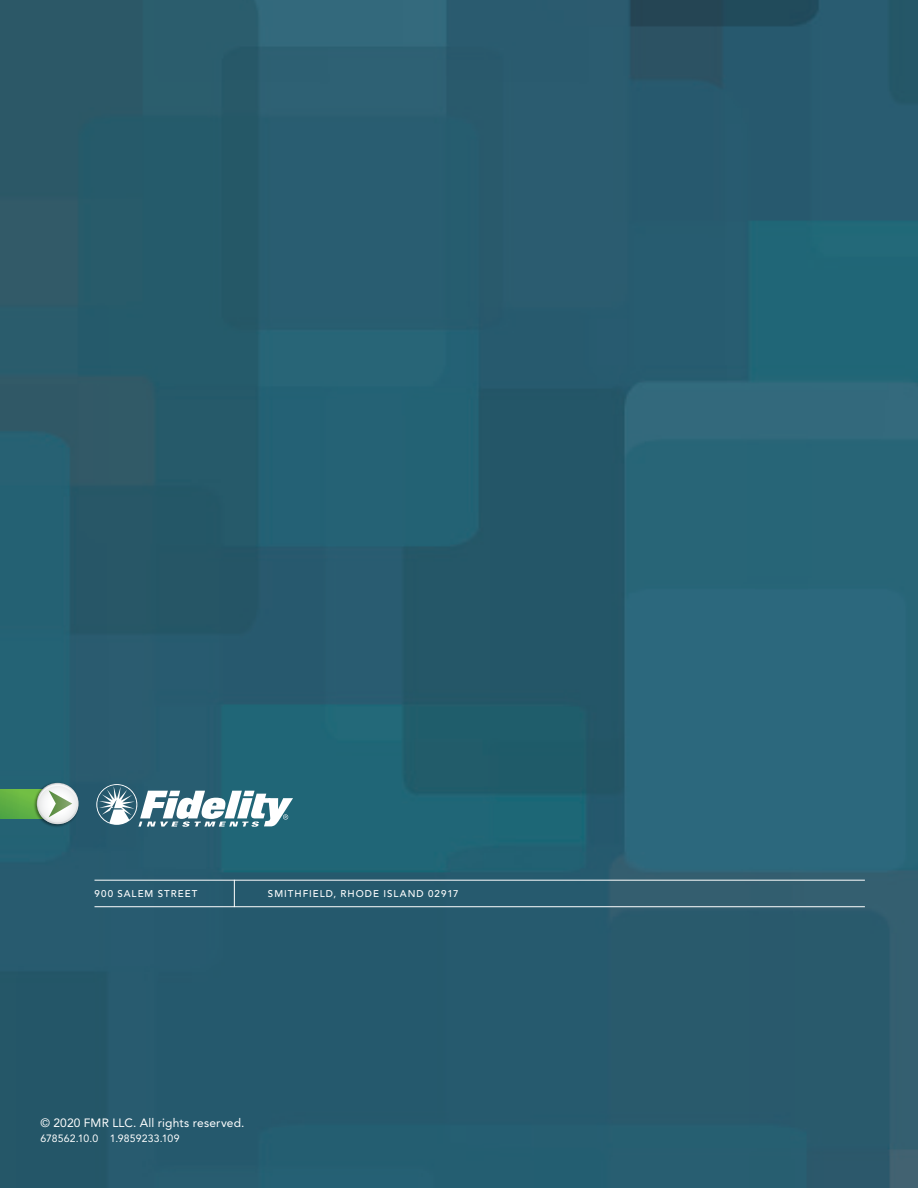
<style>
.page{position:relative;width:918px;height:1188px;background:#fff}
.page>*{position:absolute;margin:0;border:0;box-sizing:border-box;transform-origin:0 0}
.t1{font:12px "Avenir";letter-spacing:.015em;color:#fff}
.t2{font:10.5px "Avenir";letter-spacing:.015em;color:#fff}
.t3{font:500 9.75px "Avenir";letter-spacing:.1em;color:#fff}
</style>
<div class="page">
<div style="left:0;top:0;width:918px;height:1188px;background:linear-gradient(to right,#265a6b,#296174)"></div>
<svg style="left:96px;top:784px;width:197px;height:43px"></svg>
<div style="left:0;top:789px;width:55px;height:30px;background:linear-gradient(to bottom,#72bd43,#54a945)"></div>
<img style="left:33px;top:781px;width:48px;height:47px">
<svg style="left:37px;top:783px;width:42px;height:41px"></svg>
<svg style="left:38px;top:784px;width:39px;height:40px"></svg>
<svg style="left:234px;top:881px;width:1px;height:25px"></svg>
<hr style="left:94px;top:880px;width:771px;height:1px;background:#fff">
<hr style="left:94px;top:906px;width:771px;height:1px;background:#fff">
<p class="t3" style="left:94px;top:888px;width:104px">900 SALEM STREET</p>
<p class="t3" style="left:268px;top:888px;width:192px">SMITHFIELD, RHODE ISLAND 02917</p>
<p class="t1" style="left:40px;top:1116px;width:206px">© 2020 FMR LLC. All rights reserved.</p>
<p class="t2" style="left:40px;top:1132px;width:141px">678562.10.0 1.9859233.109</p>
</div>
